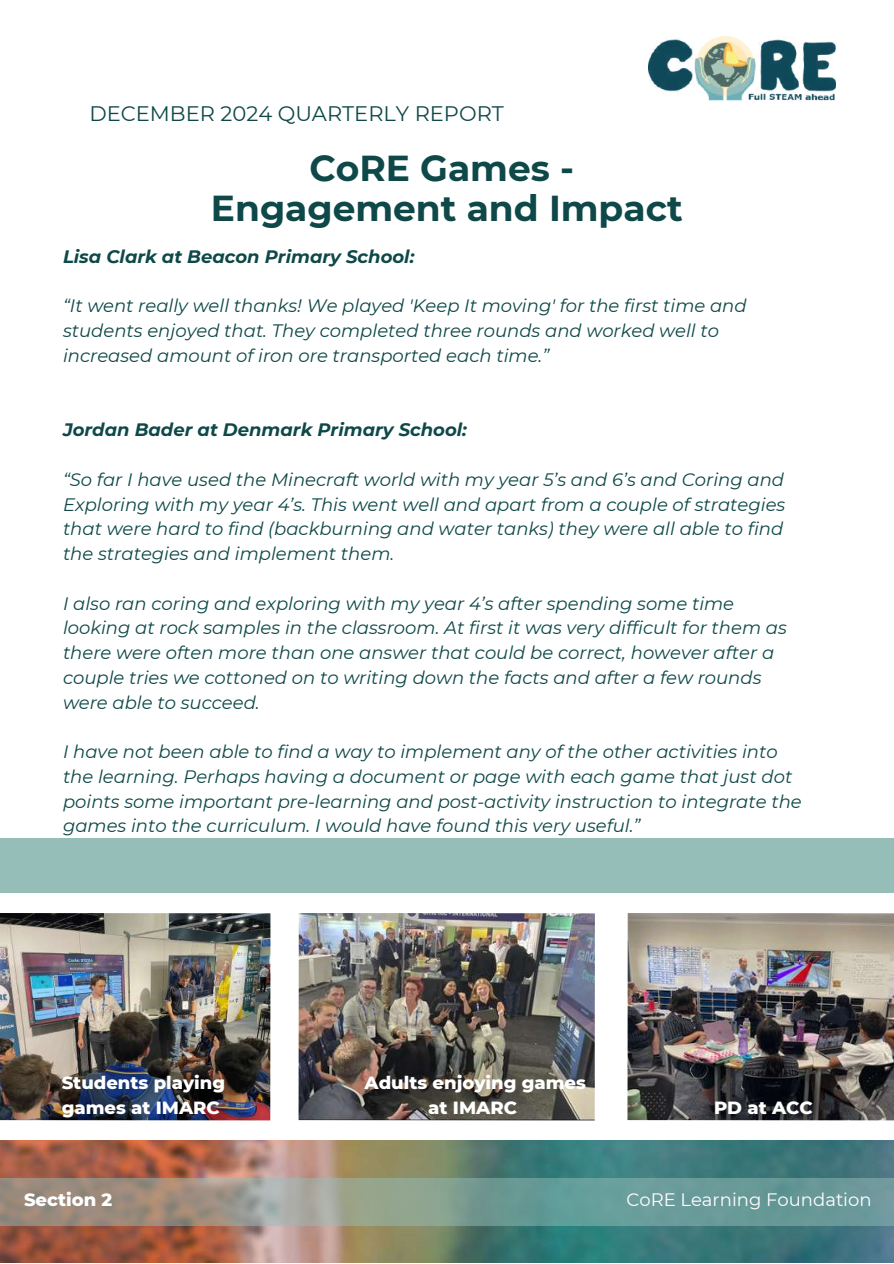
<style>
.page{position:relative;width:894px;height:1264px;background:#fff}
.page>*{position:absolute;margin:0;border:0;box-sizing:border-box;transform-origin:0 0}
.t1{font:700 36px/40.5px "Montserrat";color:#0e4848;text-align:center}
.t2{font:21px "Montserrat";color:#0e4848}
.t3{font:italic 18px/24.8px "Montserrat";color:#0e4848}
.t4{font:800 18px/24.8px "Montserrat";color:#fff}
.t5{font:italic 700 18px "Montserrat";color:#0e4848}
.t6{font:18px "Montserrat";color:#fff}
</style>
<div class="page">
<img style="left:0;top:1140px;width:893px;height:122px">
<svg style="left:0;top:1178px;width:893px;height:47px;background:#839990"></svg>
<img style="left:648px;top:36px;width:187px;height:65px">
<img style="left:0;top:913px;width:270px;height:207px">
<img style="left:298px;top:913px;width:296px;height:207px">
<img style="left:627px;top:913px;width:266px;height:207px">
<div style="left:0;top:838px;width:893px;height:54px;background:#96beb9"></div>
<p class="t2" style="left:89px;top:101px;width:416px">DECEMBER 2024 QUARTERLY REPORT</p>
<h1 class="t1" style="left:211px;top:147px;width:473px">CoRE Games -<br>Engagement and Impact</h1>
<p class="t5" style="left:63px;top:245px;width:353px">Lisa Clark at Beacon Primary School:</p>
<p class="t3" style="left:63px;top:293px;width:685px">“It went really well thanks! We played 'Keep It moving' for the first time and students enjoyed that. They completed three rounds and worked well to increased amount of iron ore transported each time.”</p>
<p class="t5" style="left:63px;top:419px;width:405px">Jordan Bader at Denmark Primary School:</p>
<p class="t3" style="left:63px;top:467px;width:723px;text-align:justify">“So far I have used the Minecraft world with my year 5’s and 6’s and Coring and Exploring with my year 4’s. This went well and apart from a couple of strategies that were hard to find (backburning and water tanks) they were all able to find the strategies and implement them.</p>
<p class="t3" style="left:63px;top:590px;width:725px">I also ran coring and exploring with my year 4’s after spending some time looking at rock samples in the classroom. At first it was very difficult for them as there were often more than one answer that could be correct, however after a couple tries we cottoned on to writing down the facts and after a few rounds were able to succeed.</p>
<p class="t3" style="left:63px;top:739px;width:740px">I have not been able to find a way to implement any of the other activities into the learning. Perhaps having a document or page with each game that just dot points some important pre-learning and post-activity instruction to integrate the games into the curriculum. I would have found this very useful.”</p>
<p class="t4" style="left:62px;top:1070px;width:165px">Students playing games at IMARC</p>
<p class="t4" style="left:364px;top:1070px;width:223px;text-align:center">Adults enjoying games at IMARC</p>
<p class="t4" style="left:713px;top:1095px;width:100px">PD at ACC</p>
<p class="t4" style="left:24px;top:1187px;width:90px">Section 2</p>
<p class="t6" style="left:626px;top:1188px;width:247px">CoRE Learning Foundation</p>
</div>
